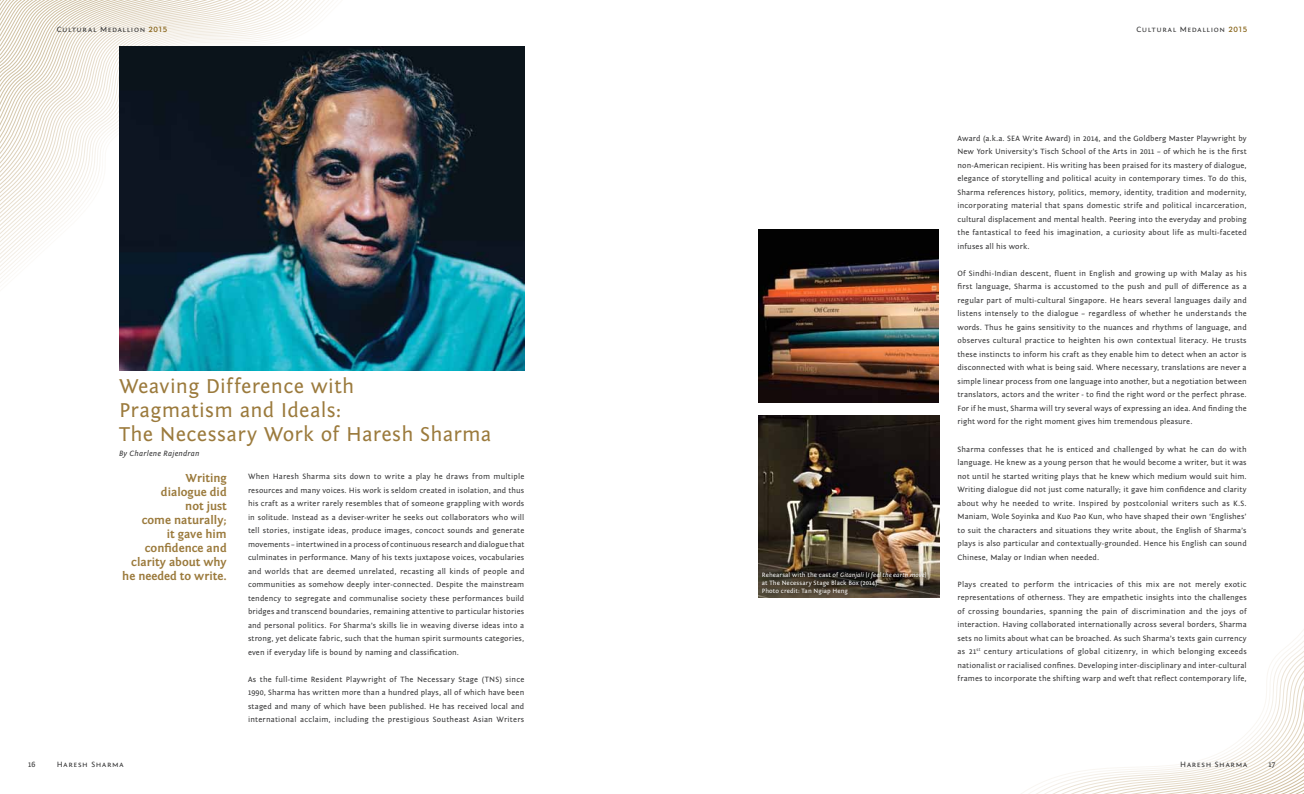
<style>
.page{position:relative;width:1304px;height:794px;background:#fff}
.page>*{position:absolute;margin:0;border:0;box-sizing:border-box;transform-origin:0 0}
.t1{font:21px/24px "Fontin Sans";letter-spacing:.01em;color:#9b7a3c}
.t2{font:700 12px/14px "Fontin Sans";color:#9b7a3c;text-align:right}
.t3{font:8px/13.5px "Fontin Sans";letter-spacing:.015em;color:#333334;text-align:justify}
.t4{font:8px "Fontin Sans Small Caps";letter-spacing:.09em;color:#333334}
.t5{font:italic 8px "Fontin Sans";letter-spacing:.03em;color:#333334}
.t6{font:6.5px/8px "Fontin Sans";letter-spacing:.015em;color:#fff}
.s1{font-family:"Neutra Text TF Demi Alt";font-size:7.8px;color:#866216}
.s2{font-style:italic}
</style>
<div class="page">
<svg style="left:117px;top:0;width:3px;height:129px"></svg>
<svg style="left:114px;top:0;width:3px;height:131px"></svg>
<svg style="left:0;top:0;width:114px;height:283px"></svg>
<svg style="left:1219px;top:629px;width:85px;height:165px"></svg>
<img style="left:119px;top:46px;width:405px;height:324px">
<img style="left:758px;top:229px;width:181px;height:174px">
<img style="left:758px;top:416px;width:181px;height:181px">
<div style="left:758px;top:567px;width:174px;height:33px;background:#000;opacity:.75"></div>
<p class="t4" style="left:57px;top:25px;width:112px">Cultural Medallion <span class="s1">2015</span></p>
<p class="t4" style="left:1136px;top:25px;width:112px">Cultural Medallion <span class="s1">2015</span></p>
<h1 class="t1" style="left:119px;top:374px;width:374px">Weaving Difference with<br>Pragmatism and Ideals:<br>The Necessary Work of Haresh Sharma</h1>
<p class="t5" style="left:119px;top:449px;width:82px">By Charlene Rajendran</p>
<h2 class="t2" style="left:122px;top:471px;width:106px">Writing<br>dialogue did<br>not just<br>come naturally;<br>it gave him confidence and clarity about why he needed to write.</h2>
<p class="t3" style="left:248px;top:470px;width:278px">When Haresh Sharma sits down to write a play he draws from multiple resources and many voices. His work is seldom created in isolation, and thus his craft as a writer rarely resembles that of someone grappling with words in solitude. Instead as a deviser-writer he seeks out collaborators who will tell stories, instigate ideas, produce images, concoct sounds and generate movements – intertwined in a process of continuous research and dialogue that culminates in performance. Many of his texts juxtapose voices, vocabularies and worlds that are deemed unrelated, recasting all kinds of people and communities as somehow deeply inter-connected. Despite the mainstream tendency to segregate and communalise society these performances build bridges and transcend boundaries, remaining attentive to particular histories and personal politics. For Sharma’s skills lie in weaving diverse ideas into a strong, yet delicate fabric, such that the human spirit surmounts categories, even if everyday life is bound by naming and classification.</p>
<p class="t3" style="left:248px;top:672px;width:278px">As the full-time Resident Playwright of The Necessary Stage (TNS) since 1990, Sharma has written more than a hundred plays, all of which have been staged and many of which have been published. He has received local and international acclaim, including the prestigious Southeast Asian Writers</p>
<p class="t6" style="left:762px;top:570px;width:166px">Rehearsal with the cast of <span class="s2">Gitanjali</span> [<span class="s2">I feel the earth move</span>] at The Necessary Stage Black Box (2014).<br>Photo credit: Tan Ngiap Heng</p>
<p class="t3" style="left:957px;top:132px;width:291px">Award (a.k.a. SEA Write Award) in 2014, and the Goldberg Master Playwright by New York University’s Tisch School of the Arts in 2011 – of which he is the first non-American recipient. His writing has been praised for its mastery of dialogue, elegance of storytelling and political acuity in contemporary times. To do this, Sharma references history, politics, memory, identity, tradition and modernity, incorporating material that spans domestic strife and political incarceration, cultural displacement and mental health. Peering into the everyday and probing the fantastical to feed his imagination, a curiosity about life as multi-faceted infuses all his work.</p>
<p class="t3" style="left:957px;top:267px;width:291px">Of Sindhi-Indian descent, fluent in English and growing up with Malay as his first language, Sharma is accustomed to the push and pull of difference as a regular part of multi-cultural Singapore. He hears several languages daily and listens intensely to the dialogue – regardless of whether he understands the words. Thus he gains sensitivity to the nuances and rhythms of language, and observes cultural practice to heighten his own contextual literacy. He trusts these instincts to inform his craft as they enable him to detect when an actor is disconnected with what is being said. Where necessary, translations are never a simple linear process from one language into another, but a negotiation between translators, actors and the writer - to find the right word or the perfect phrase.<br>For if he must, Sharma will try several ways of expressing an idea. And finding the right word for the right moment gives him tremendous pleasure.</p>
<p class="t3" style="left:957px;top:442px;width:291px">Sharma confesses that he is enticed and challenged by what he can do with language. He knew as a young person that he would become a writer, but it was not until he started writing plays that he knew which medium would suit him.<br>Writing dialogue did not just come naturally; it gave him confidence and clarity about why he needed to write. Inspired by postcolonial writers such as K.S.<br>Maniam, Wole Soyinka and Kuo Pao Kun, who have shaped their own ‘Englishes’ to suit the characters and situations they write about, the English of Sharma’s plays is also particular and contextually-grounded. Hence his English can sound Chinese, Malay or Indian when needed.</p>
<p class="t3" style="left:957px;top:577px;width:291px">Plays created to perform the intricacies of this mix are not merely exotic representations of otherness. They are empathetic insights into the challenges of crossing boundaries, spanning the pain of discrimination and the joys of interaction. Having collaborated internationally across several borders, Sharma sets no limits about what can be broached. As such Sharma’s texts gain currency as 21<sup>st</sup> century articulations of global citizenry, in which belonging exceeds nationalist or racialised confines. Developing inter-disciplinary and inter-cultural frames to incorporate the shifting warp and weft that reflect contemporary life,</p>
<p class="t3" style="left:28px;top:757px;width:9px">16</p>
<p class="t4" style="left:57px;top:759px;width:69px">Haresh Sharma</p>
<p class="t4" style="left:1180px;top:759px;width:69px">Haresh Sharma</p>
<p class="t3" style="left:1269px;top:757px;width:9px">17</p>
</div>
